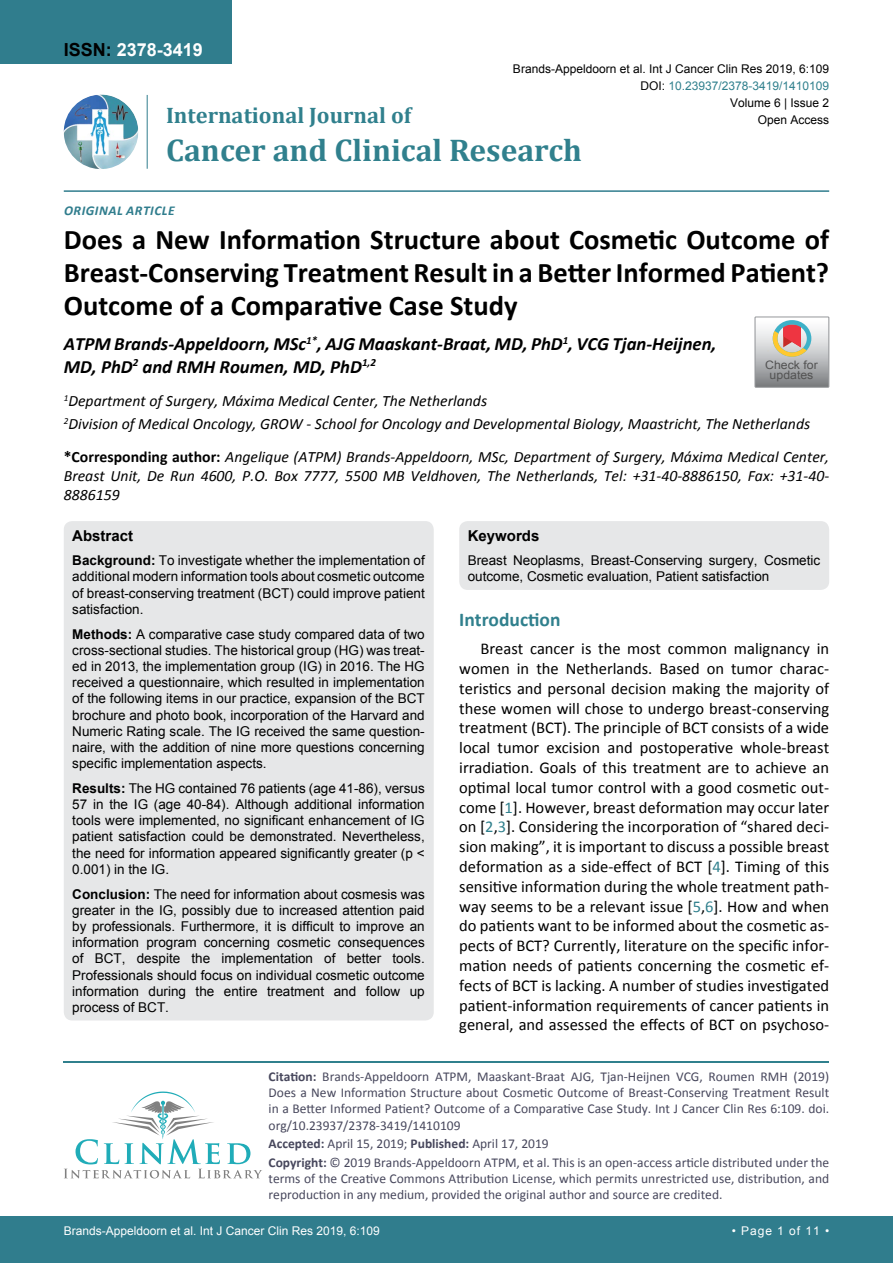
<style>
.page{position:relative;width:893px;height:1263px;background:#fff}
.page>*{position:absolute;margin:0;border:0;box-sizing:border-box;transform-origin:0 0}
.t1{font:700 31.5px "Cambria";color:#30808d}
.t2{font:700 28.5px/33px "Calibri";color:#000;text-align:justify}
.t3{font:700 22.5px "Cambria";color:#30808d}
.t4{font:700 19.5px "Calibri";color:#30808d}
.t5{font:italic 700 18.75px/22.5px "Calibri";color:#000}
.t6{font:700 18px "Arial";color:#fff}
.t7{font:16.5px/19.8px "Calibri";color:#000;text-align:justify}
.t8{font:italic 15.75px/18.9px "Calibri";color:#000}
.t9{font:700 15px "Arial";color:#000}
.t10{font:13.5px/16.2px "Arial";color:#000;text-align:justify}
.t11{font:13.5px/16.2px "Calibri";color:#47475c}
.t12{font:italic 700 13.5px "Calibri";letter-spacing:.04em;color:#307d8d}
.t13{font:12px "Arial";color:#000}
.t14{font:12px "Arial";color:#fff}
.t15{font:12px "Arial";color:#30808d}
.t16{font:11.7px/10.1px "Arial";color:#535353;text-align:center;scale:1.06 1}
.s1{color:#000}
.s2{font-weight:700;font-style:normal}
.s3{font-weight:700}
.s4{color:#30808d}
</style>
<div class="page">
<div style="left:0;top:0;width:231px;height:64px;background:#307d8d"></div>
<img style="left:64px;top:95px;width:74px;height:74px;border-radius:37px">
<hr style="left:147px;top:95px;width:1px;height:74px;background:#307d8d">
<hr style="left:64px;top:190px;width:765px;height:2px;background:#307d8d">
<hr style="left:64px;top:1061px;width:765px;height:1px;background:#30808d">
<svg style="left:64px;top:1091px;width:198px;height:87px"></svg>
<div style="left:0;top:1217px;width:893px;height:46px;background:#307d8d"></div>
<svg style="left:755px;top:317px;width:74px;height:70px;background:#bdb6b3"></svg>
<div style="left:64px;top:521px;width:370px;height:499px;background:#e6e7e8;border-radius:9px"></div>
<div style="left:459px;top:521px;width:370px;height:69px;background:#e6e7e8;border-radius:9px"></div>
<h3 class="t6" style="left:64px;top:38px;width:141px"><span class="s1">ISSN:</span> 2378-3419</h3>
<p class="t13" style="left:513px;top:60px;width:318px">Brands-Appeldoorn et al. Int J Cancer Clin Res 2019, 6:109</p>
<p class="t13" style="left:730px;top:95px;width:101px">Volume 6 | Issue 2</p>
<p class="t15" style="left:640px;top:78px;width:190px"><span class="s1">DOI:</span> 10.23937/2378-3419/1410109</p>
<h3 class="t3" style="left:166px;top:100px;width:247px">International Journal of</h3>
<h1 class="t1" style="left:166px;top:128px;width:417px">Cancer and Clinical Research</h1>
<p class="t13" style="left:758px;top:112px;width:73px">Open Access</p>
<p class="t12" style="left:64px;top:202px;width:112px">Original Article</p>
<h2 class="t2" style="left:64px;top:223px;width:767px">Does a New Information Structure about Cosmetic Outcome of Breast-Conserving Treatment Result in a Better Informed Patient?<br>Outcome of a Comparative Case Study</h2>
<h3 class="t5" style="left:64px;top:333px;width:654px">ATPM Brands-Appeldoorn, MSc<sup>1*</sup>, AJG Maaskant-Braat, MD, PhD<sup>1</sup>, VCG Tjan-Heijnen,<br>MD, PhD<sup>2</sup> and RMH Roumen, MD, PhD<sup>1,2</sup></h3>
<p class="t8" style="left:64px;top:388px;width:748px;line-height:23.1px"><sup>1</sup>Department of Surgery, Máxima Medical Center, The Netherlands<br><sup>2</sup>Division of Medical Oncology, GROW - School for Oncology and Developmental Biology, Maastricht, The Netherlands</p>
<p class="t8" style="left:64px;top:447px;width:767px;text-align:justify"><span class="s2">*Corresponding author:</span> Angelique (ATPM) Brands-Appeldoorn, MSc, Department of Surgery, Máxima Medical Center, Breast Unit, De Run 4600, P.O. Box 7777, 5500 MB Veldhoven, The Netherlands, Tel: +31-40-8886150, Fax: +31-40- 8886159</p>
<p class="t16" style="left:765px;top:360px;width:51px">Check for updates</p>
<p class="t9" style="left:72px;top:525px;width:62px">Abstract</p>
<p class="t10" style="left:72px;top:552px;width:354px"><span class="s3">Background:</span> To investigate whether the implementation of additional modern information tools about cosmetic outcome of breast-conserving treatment (BCT) could improve patient satisfaction.</p>
<p class="t10" style="left:72px;top:626px;width:354px"><span class="s3">Methods:</span> A comparative case study compared data of two cross-sectional studies. The historical group (HG) was treat&shy;ed in 2013, the implementation group (IG) in 2016. The HG received a questionnaire, which resulted in implementation of the following items in our practice, expansion of the BCT brochure and photo book, incorporation of the Harvard and Numeric Rating scale. The IG received the same question&shy;naire, with the addition of nine more questions concerning specific implementation aspects.</p>
<p class="t10" style="left:72px;top:780px;width:354px"><span class="s3">Results:</span> The HG contained 76 patients (age 41-86), versus 57 in the IG (age 40-84). Although additional information tools were implemented, no significant enhancement of IG patient satisfaction could be demonstrated. Nevertheless, the need for information appeared significantly greater (p &lt; 0.001) in the IG.</p>
<p class="t10" style="left:72px;top:886px;width:354px"><span class="s3">Conclusion:</span> The need for information about cosmesis was greater in the IG, possibly due to increased attention paid by professionals. Furthermore, it is difficult to improve an information program concerning cosmetic consequences of BCT, despite the implementation of better tools.<br>Professionals should focus on individual cosmetic outcome information during the entire treatment and follow up process of BCT.</p>
<p class="t9" style="left:468px;top:525px;width:73px">Keywords</p>
<p class="t10" style="left:468px;top:552px;width:354px">Breast Neoplasms, Breast-Conserving surgery, Cosmetic outcome, Cosmetic evaluation, Patient satisfaction</p>
<h3 class="t4" style="left:459px;top:607px;width:103px">Introduction</h3>
<p class="t7" style="left:459px;top:639px;width:371px;text-indent:21px">Breast cancer is the most common malignancy in women in the Netherlands. Based on tumor charac&shy;teristics and personal decision making the majority of these women will chose to undergo breast-conserving treatment (BCT). The principle of BCT consists of a wide local tumor excision and postoperative whole-breast irradiation. Goals of this treatment are to achieve an optimal local tumor control with a good cosmetic out&shy;come [<span class="s4">1</span>]. However, breast deformation may occur later on [<span class="s4">2</span>,<span class="s4">3</span>]. Considering the incorporation of “shared deci&shy;sion making”, it is important to discuss a possible breast deformation as a side-effect of BCT [<span class="s4">4</span>]. Timing of this sensitive information during the whole treatment path&shy;way seems to be a relevant issue [<span class="s4">5</span>,<span class="s4">6</span>]. How and when do patients want to be informed about the cosmetic as&shy;pects of BCT? Currently, literature on the specific infor&shy;mation needs of patients concerning the cosmetic ef&shy;fects of BCT is lacking. A number of studies investigated patient-information requirements of cancer patients in general, and assessed the effects of BCT on psychoso-</p>
<p class="t11" style="left:269px;top:1068px;width:562px;text-align:justify"><span class="s3">Citation:</span> Brands-Appeldoorn ATPM, Maaskant-Braat AJG, Tjan-Heijnen VCG, Roumen RMH (2019)<br>Does a New Information Structure about Cosmetic Outcome of Breast-Conserving Treatment Result in a Better Informed Patient? Outcome of a Comparative Case Study. Int J Cancer Clin Res 6:109. doi. org/10.23937/2378-3419/1410109</p>
<p class="t11" style="left:269px;top:1134px;width:562px;line-height:18.6px"><span class="s3">Accepted:</span> April 15, 2019; <span class="s3">Published:</span> April 17, 2019<br><span class="s3">Copyright:</span> © 2019 Brands-Appeldoorn ATPM, et al. This is an open-access article distributed under the</p>
<p class="t11" style="left:269px;top:1170px;width:562px">terms of the Creative Commons Attribution License, which permits unrestricted use, distribution, and reproduction in any medium, provided the original author and source are credited.</p>
<p class="t14" style="left:64px;top:1223px;width:318px">Brands-Appeldoorn et al. Int J Cancer Clin Res 2019, 6:109</p>
<p class="t14" style="left:732px;top:1223px;width:99px">• Page 1 of 11 •</p>
</div>
